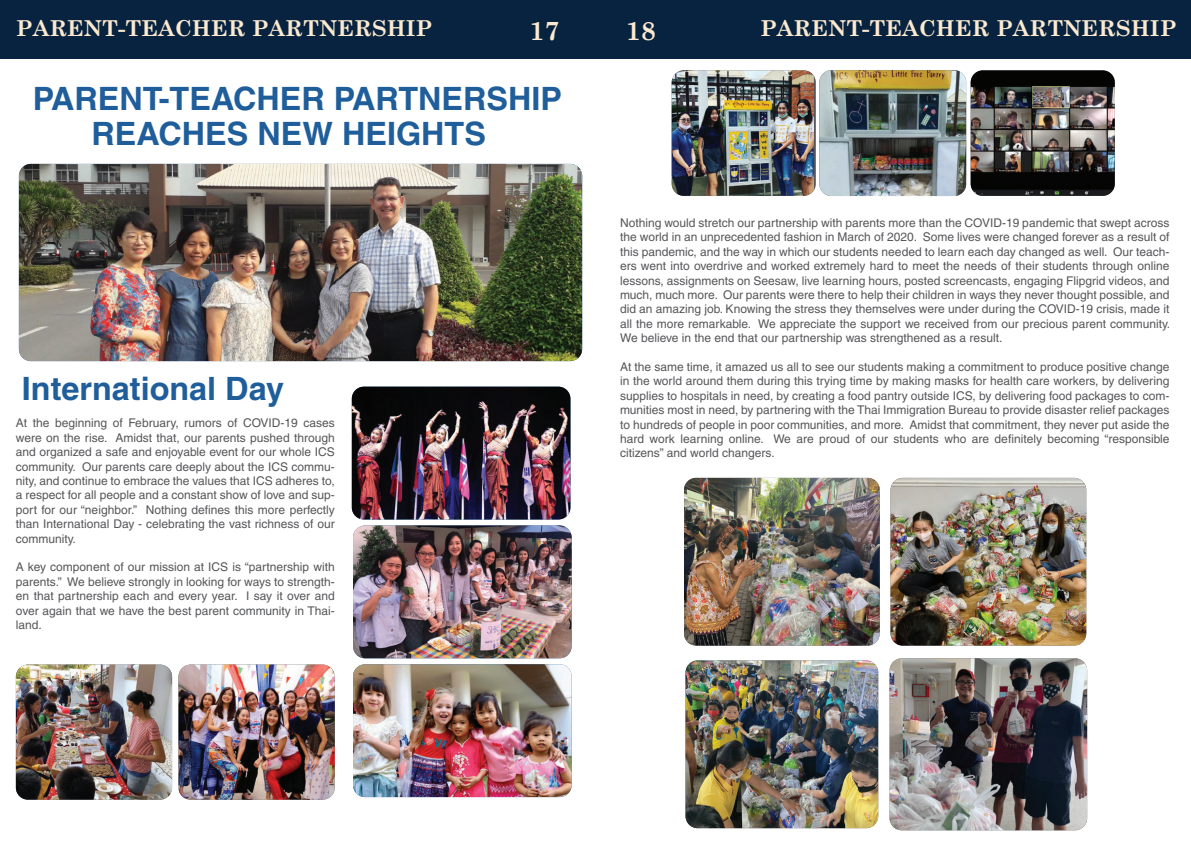
<style>
.page{position:relative;width:1191px;height:842px;background:#fff}
.page>*{position:absolute;margin:0;border:0;box-sizing:border-box;transform-origin:0 0}
.t1{font:700 32.2px/35.1px "Helvetica CE";color:#1f5e9b;text-align:center}
.t2{font:700 26.2px "Century Schoolbook";color:#fbe9d0}
.t3{font:700 22px "Century Schoolbook";color:#fbe9d0}
.t4{font:12px/14.4px "Helvetica";color:#555659;text-align:justify}
</style>
<div class="page">
<div style="left:0;top:0;width:595px;height:58px;background:#08233f"></div>
<div style="left:595px;top:0;width:596px;height:58px;background:#08233f"></div>
<img style="left:19px;top:164px;width:563px;height:197px">
<img style="left:352px;top:387px;width:218px;height:132px">
<img style="left:353px;top:525px;width:218px;height:133px">
<img style="left:353px;top:664px;width:218px;height:133px">
<img style="left:16px;top:665px;width:156px;height:135px">
<img style="left:178px;top:665px;width:157px;height:135px">
<img style="left:890px;top:478px;width:196px;height:167px">
<img style="left:970px;top:70px;width:144px;height:126px">
<img style="left:889px;top:658px;width:198px;height:172px">
<img style="left:685px;top:660px;width:193px;height:168px">
<img style="left:684px;top:478px;width:195px;height:167px">
<img style="left:819px;top:70px;width:147px;height:126px">
<img style="left:671px;top:70px;width:143px;height:126px">
<h3 class="t3" style="left:16px;top:11px;width:418px">PARENT-TEACHER PARTNERSHIP</h3>
<h3 class="t3" style="left:760px;top:11px;width:418px">PARENT-TEACHER PARTNERSHIP</h3>
<h2 class="t2" style="left:529px;top:10px;width:32px">17</h2>
<h2 class="t2" style="left:625px;top:10px;width:32px">18</h2>
<h1 class="t1" style="left:33px;top:80px;width:531px">PARENT-TEACHER PARTNERSHIP<br>REACHES NEW HEIGHTS</h1>
<h1 class="t1" style="left:22px;top:370px;width:264px">International Day</h1>
<p class="t4" style="left:16px;top:416px;width:320px">At the beginning of February, rumors of COVID-19 cases were on the rise. Amidst that, our parents pushed through and organized a safe and enjoyable event for our whole ICS community. Our parents care deeply about the ICS commu&shy;nity, and continue to embrace the values that ICS adheres to, a respect for all people and a constant show of love and sup&shy;port for our “neighbor.” Nothing defines this more perfectly than International Day - celebrating the vast richness of our community.</p>
<p class="t4" style="left:16px;top:560px;width:320px">A key component of our mission at ICS is “partnership with parents.” We believe strongly in looking for ways to strength&shy;en that partnership each and every year. I say it over and over again that we have the best parent community in Thai&shy;land.</p>
<p class="t4" style="left:620px;top:215px;width:551px">Nothing would stretch our partnership with parents more than the COVID-19 pandemic that swept across the world in an unprecedented fashion in March of 2020. Some lives were changed forever as a result of this pandemic, and the way in which our students needed to learn each day changed as well. Our teach&shy;ers went into overdrive and worked extremely hard to meet the needs of their students through online lessons, assignments on Seesaw, live learning hours, posted screencasts, engaging Flipgrid videos, and much, much more. Our parents were there to help their children in ways they never thought possible, and did an amazing job. Knowing the stress they themselves were under during the COVID-19 crisis, made it all the more remarkable. We appreciate the support we received from our precious parent community.<br>We believe in the end that our partnership was strengthened as a result.</p>
<p class="t4" style="left:620px;top:359px;width:551px">At the same time, it amazed us all to see our students making a commitment to produce positive change in the world around them during this trying time by making masks for health care workers, by delivering supplies to hospitals in need, by creating a food pantry outside ICS, by delivering food packages to com&shy;munities most in need, by partnering with the Thai Immigration Bureau to provide disaster relief packages to hundreds of people in poor communities, and more. Amidst that commitment, they never put aside the hard work learning online. We are proud of our students who are definitely becoming “responsible citizens” and world changers.</p>
</div>
